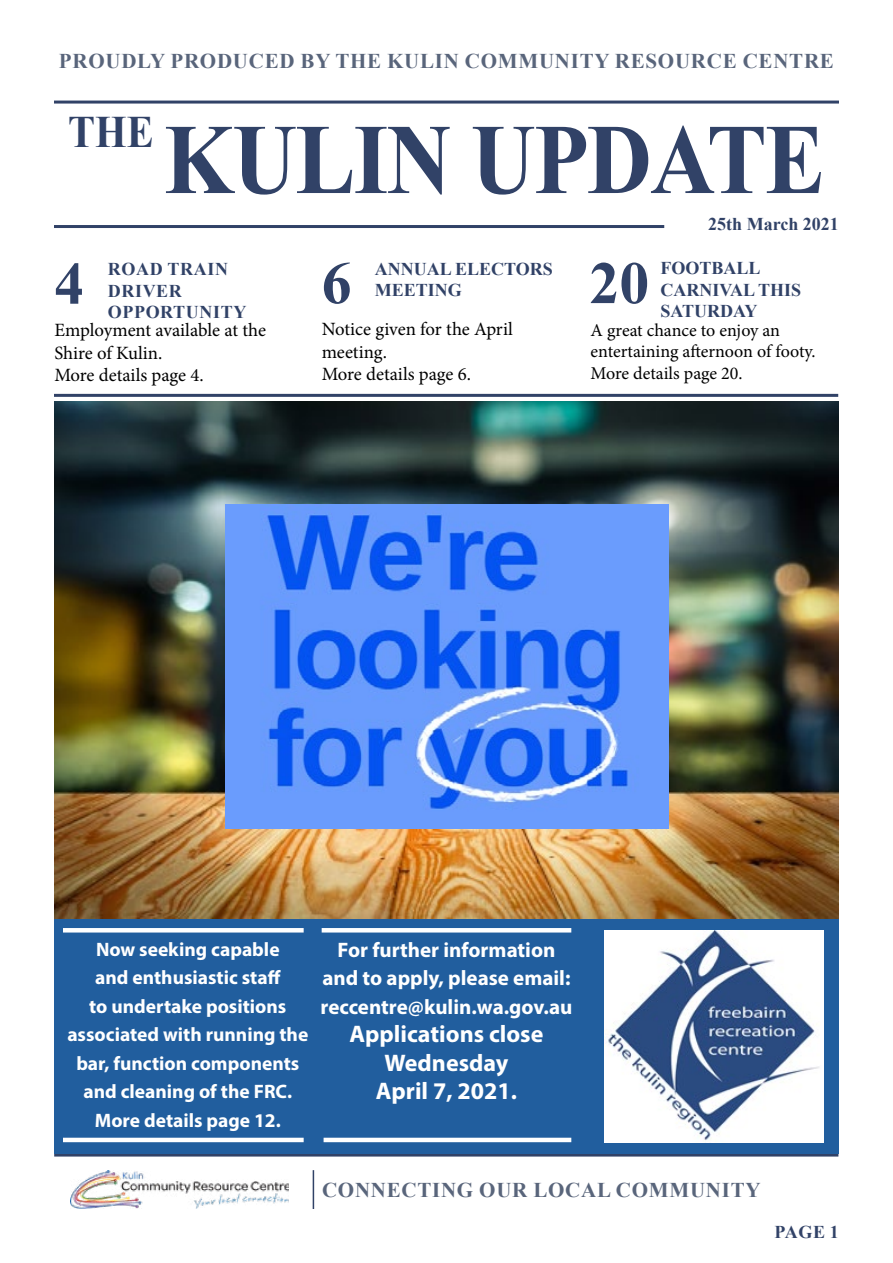
<style>
.page{position:relative;width:893px;height:1263px;background:#fff}
.page>*{position:absolute;margin:0;border:0;box-sizing:border-box;transform-origin:0 0}
.t1{font:700 99.9px "Times New Roman";letter-spacing:-.02em;color:#314267;scale:.9 1}
.t2{font:700 60px "Times New Roman";color:#314267}
.t3{font:700 45px "Times New Roman";color:#314267;scale:.9 1}
.t4{font:700 24px/28.5px "Myriad Pro";color:#fff;text-align:center}
.t5{font:700 21px "Times New Roman";letter-spacing:.035em;color:#59657b}
.t6{font:700 21px/28.5px "Myriad Pro";color:#fff;text-align:center}
.t7{font:700 19.5px/28.5px "Myriad Pro";color:#fff;text-align:center}
.t8{font:18.75px/22.5px "Minion Pro";letter-spacing:-.005em;color:#000}
.t9{font:18px/21.6px "Minion Pro";letter-spacing:-.005em;color:#000}
.t10{font:700 18px/21.6px "Times New Roman";color:#314267}
.t11{font:700 18px/21.6px "Times New Roman";letter-spacing:.035em;color:#314267}
</style>
<div class="page">
<hr style="left:54px;top:101px;width:785px;height:3px;background:#314267">
<hr style="left:54px;top:225px;width:610px;height:3px;background:#314267">
<hr style="left:313px;top:1170px;width:1px;height:39px;background:#314267">
<hr style="left:54px;top:394px;width:784px;height:3px;background:#314267">
<img style="left:71px;top:1170px;width:218px;height:39px">
<hr style="left:54px;top:1153px;width:784px;height:3px;background:#314267">
<div style="left:54px;top:919px;width:784px;height:234px;background:#215e9e"></div>
<img style="left:604px;top:930px;width:220px;height:212px">
<hr style="left:63px;top:928px;width:241px;height:4px;background:#fff">
<hr style="left:322px;top:928px;width:249px;height:4px;background:#fff">
<hr style="left:63px;top:1138px;width:241px;height:4px;background:#fff">
<hr style="left:324px;top:1138px;width:247px;height:4px;background:#fff">
<img style="left:54px;top:401px;width:784px;height:518px">
<img style="left:225px;top:504px;width:443px;height:325px">
<p class="t5" style="left:59px;top:46px;width:776px">PROUDLY PRODUCED BY THE KULIN COMMUNITY RESOURCE CENTRE</p>
<h3 class="t3" style="left:68px;top:99px;width:97px">THE</h3>
<h1 class="t1" style="left:164px;top:88px;width:736px">KULIN UPDATE</h1>
<p class="t10" style="left:708px;top:212px;width:132px">25th March 2021</p>
<h2 class="t2" style="left:322px;top:240px;width:31px">6</h2>
<p class="t10" style="left:660px;top:257px;width:142px">FOOTBALL<br>CARNIVAL THIS<br>SATURDAY</p>
<p class="t9" style="left:590px;top:319px;width:227px">A great chance to enjoy an entertaining afternoon of footy.<br>More details page 20.</p>
<p class="t10" style="left:375px;top:257px;width:180px">ANNUAL ELECTORS<br>MEETING</p>
<p class="t8" style="left:322px;top:318px;width:193px">Notice given for the April meeting.<br>More details page 6.</p>
<h2 class="t2" style="left:54px;top:240px;width:31px">4</h2>
<h2 class="t2" style="left:589px;top:240px;width:61px">20</h2>
<p class="t11" style="left:108px;top:258px;width:140px">ROAD TRAIN<br>DRIVER<br>OPPORTUNITY</p>
<p class="t8" style="left:54px;top:319px;width:213px">Employment available at the<br>Shire of Kulin.<br>More details page 4.</p>
<p class="t7" style="left:67px;top:934px;width:242px">Now seeking capable<br>and enthusiastic staff<br>to undertake positions associated with running the bar, function components and cleaning of the FRC.<br>More details page 12.</p>
<p class="t6" style="left:321px;top:935px;width:253px">For further information and to apply, please email: reccentre@kulin.wa.gov.au</p>
<p class="t4" style="left:350px;top:1019px;width:195px">Applications close<br>Wednesday<br>April 7, 2021.</p>
<p class="t5" style="left:322px;top:1174px;width:440px">CONNECTING OUR LOCAL COMMUNITY</p>
<p class="t10" style="left:775px;top:1221px;width:66px">PAGE 1</p>
</div>
